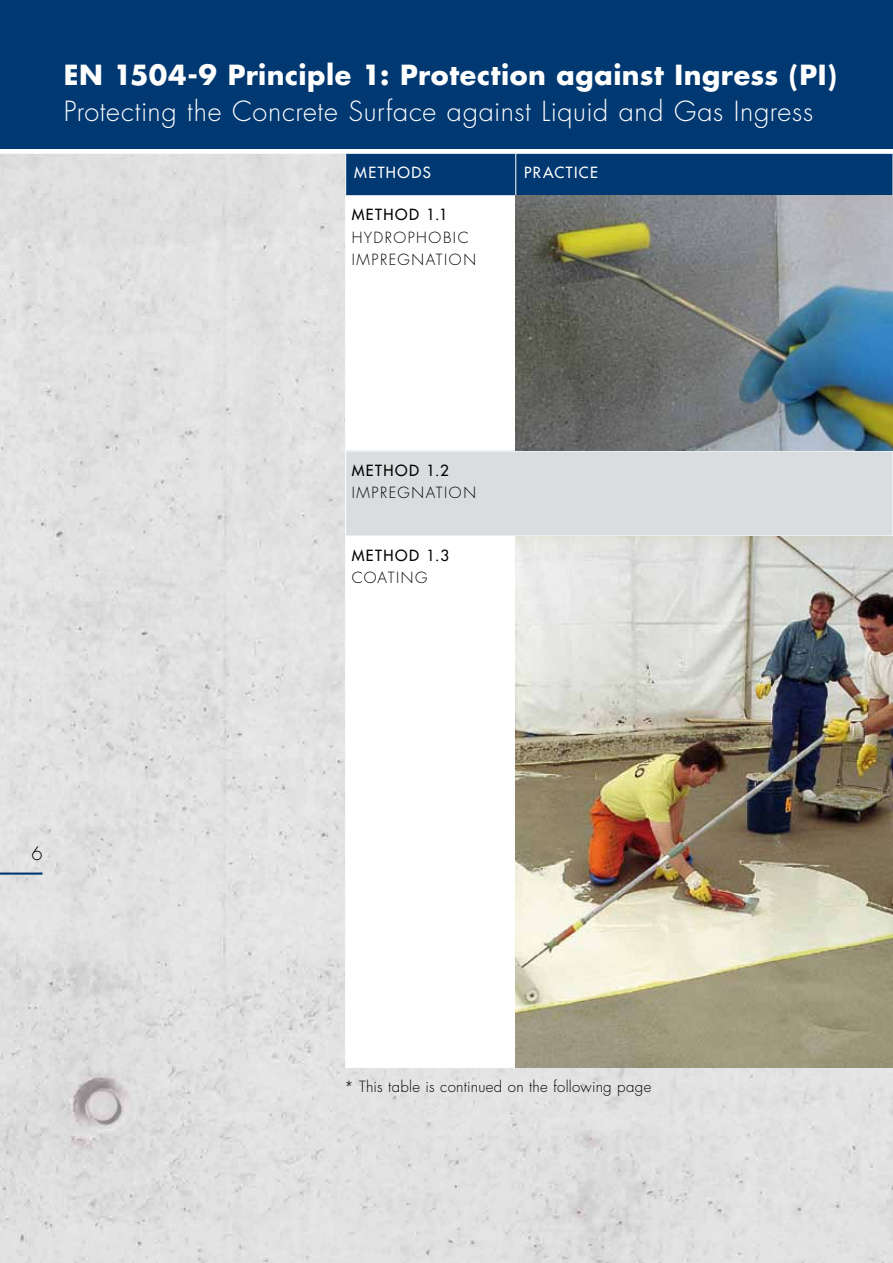
<style>
.page{position:relative;width:893px;height:1263px;background:#fff}
.page>*{position:absolute;margin:0;border:0;box-sizing:border-box;transform-origin:0 0}
.t1{font:300 27px/36px "Futura";letter-spacing:.025em;color:#fff}
.t2{font:300 18px "Futura";color:#000}
.t3{font:300 15px/22.5px "Futura";letter-spacing:.02em;color:#000}
.t4{font:15px/22.5px "Futura";color:#000}
.t5{font:15px "Futura";color:#fff}
.s1{font-weight:700}
.s2{font-weight:400}
.s3{font-weight:300}
</style>
<div class="page">
<div style="left:0;top:154px;width:893px;height:1109px;background:#e1e1e1"></div>
<hr style="left:0;top:872px;width:43px;height:3px;background:#003871">
<div style="left:0;top:0;width:893px;height:149px;background:#003871"></div>
<svg style="left:346px;top:197px;width:169px;height:870px"></svg>
<div style="left:346px;top:451px;width:547px;height:85px;background:#dadddf"></div>
<hr style="left:345px;top:153px;width:1px;height:43px;background:#fff">
<hr style="left:345px;top:196px;width:1px;height:255px;background:#fff">
<hr style="left:515px;top:196px;width:1px;height:255px;background:#fff">
<div style="left:346px;top:153px;width:547px;height:44px;background:#003871"></div>
<hr style="left:345px;top:451px;width:171px;height:1px;background:#fff">
<hr style="left:345px;top:451px;width:1px;height:85px;background:#fff">
<hr style="left:516px;top:451px;width:377px;height:1px;background:#fff">
<hr style="left:892px;top:451px;width:1px;height:85px;background:#fff">
<hr style="left:345px;top:536px;width:171px;height:1px;background:#fff">
<hr style="left:345px;top:536px;width:1px;height:531px;background:#fff">
<hr style="left:515px;top:536px;width:1px;height:531px;background:#fff">
<hr style="left:345px;top:1067px;width:171px;height:1px;background:#fff">
<hr style="left:516px;top:1067px;width:377px;height:1px;background:#fff">
<img style="left:516px;top:196px;width:377px;height:255px">
<img style="left:516px;top:536px;width:377px;height:531px">
<p class="t1" style="left:64px;top:58px;width:775px"><span class="s1">EN 1504-9 Principle 1: Protection against Ingress (PI)<br></span>Protecting the Concrete Surface against Liquid and Gas Ingress</p>
<p class="t5" style="left:354px;top:163px;width:12px">MET</p>
<p class="t5" style="left:386px;top:163px;width:36px">HODS</p>
<p class="t5" style="left:524px;top:163px;width:11px">PRACT</p>
<p class="t5" style="left:574px;top:163px;width:15px">ICE</p>
<p class="t3" style="left:352px;top:204px;width:98px"><span class="s2">METHOD 1.1<br></span>Hydrophobic<br>Impregnation</p>
<p class="t3" style="left:352px;top:459px;width:99px"><span class="s2">METHOD 1.2<br></span>Impregnation</p>
<p class="t4" style="left:352px;top:544px;width:99px">METHOD 1.3<br><span class="s3">Coating</span></p>
<p class="t2" style="left:31px;top:842px;width:13px">6</p>
<p class="t3" style="left:344px;top:1075px;width:308px">* This table is continued on the following page</p>
</div>
